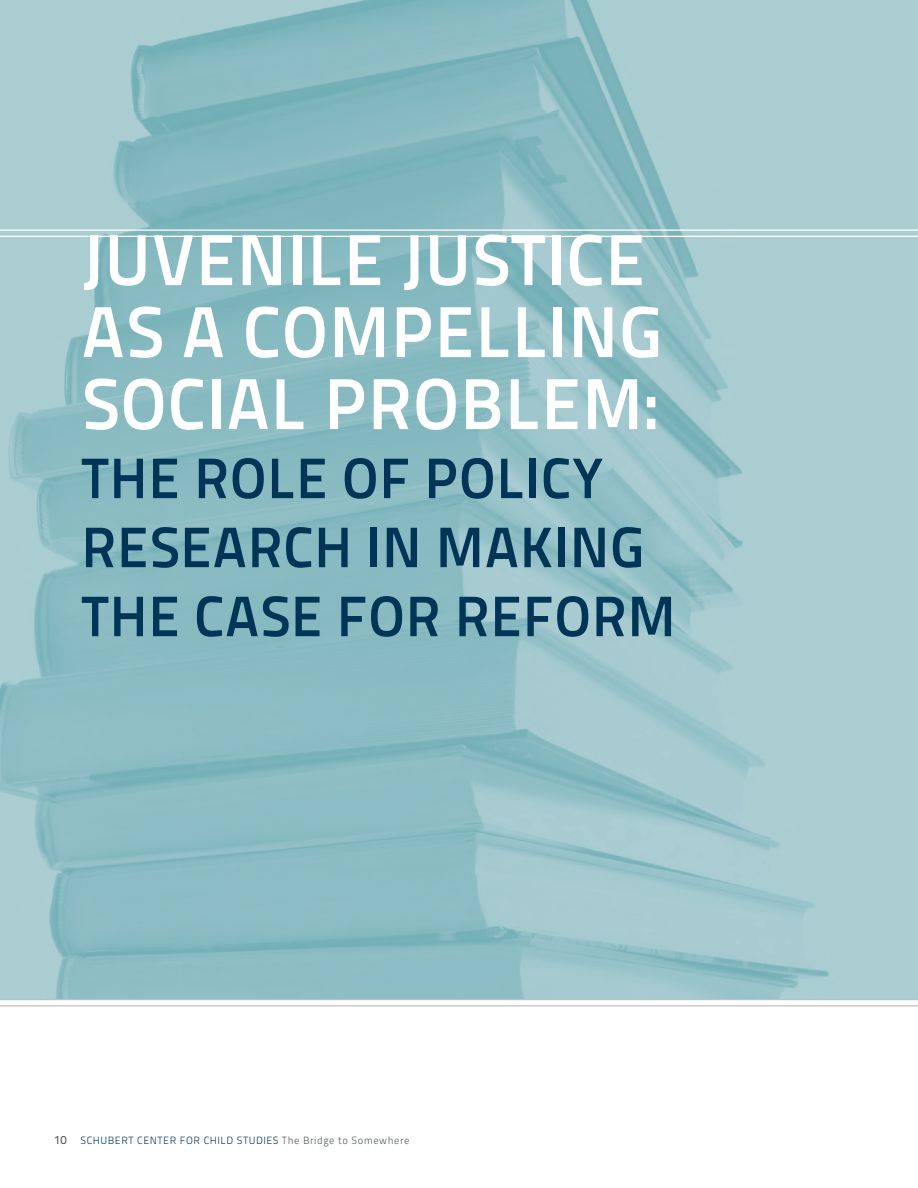
<style>
.page{position:relative;width:918px;height:1188px;background:#fff}
.page>*{position:absolute;margin:0;border:0;box-sizing:border-box;transform-origin:0 0}
.Large_Lead-Ins{font:72px/72px "Titillium Maps 26 L 750 wt";letter-spacing:.01em;color:#fff}
.Large_Lead-Ins-2{font:57px/69px "Titillium Maps 26 L 750 wt";letter-spacing:.01em;color:#003557}
.t1{font:10.5px "Titillium Maps 26 L 250 wt";letter-spacing:.05em;color:#003557}
.s1{font-family:"Titillium Maps 26 L 500 wt";font-size:12px;color:#51595c}
.s2{color:#51595c}
</style>
<div class="page">
<img style="left:0;top:0;width:918px;height:999px">
<hr style="left:0;top:999px;width:918px;height:1px;background:#bdc1c3">
<hr style="left:0;top:1005px;width:918px;height:1px;background:#bdc1c3">
<hr style="left:0;top:229px;width:918px;height:2px;background:#fff">
<hr style="left:0;top:236px;width:918px;height:1px;background:#fff">
<p class="Large_Lead-Ins" style="left:81px;top:220px;width:582px">JUVENILE JUSTICE<br>AS A COMPELLING<br>SOCIAL PROBLEM:</p>
<p class="Large_Lead-Ins-2" style="left:81px;top:440px;width:596px">THE ROLE OF POLICY<br>RESEARCH IN MAKING<br>THE CASE FOR REFORM</p>
<p class="t1" style="left:54px;top:1132px;width:357px"><span class="s1">10</span> SCHUBERT CENTER FOR CHILD STUDIES <span class="s2">The Bridge to Somewhere</span></p>
</div>
